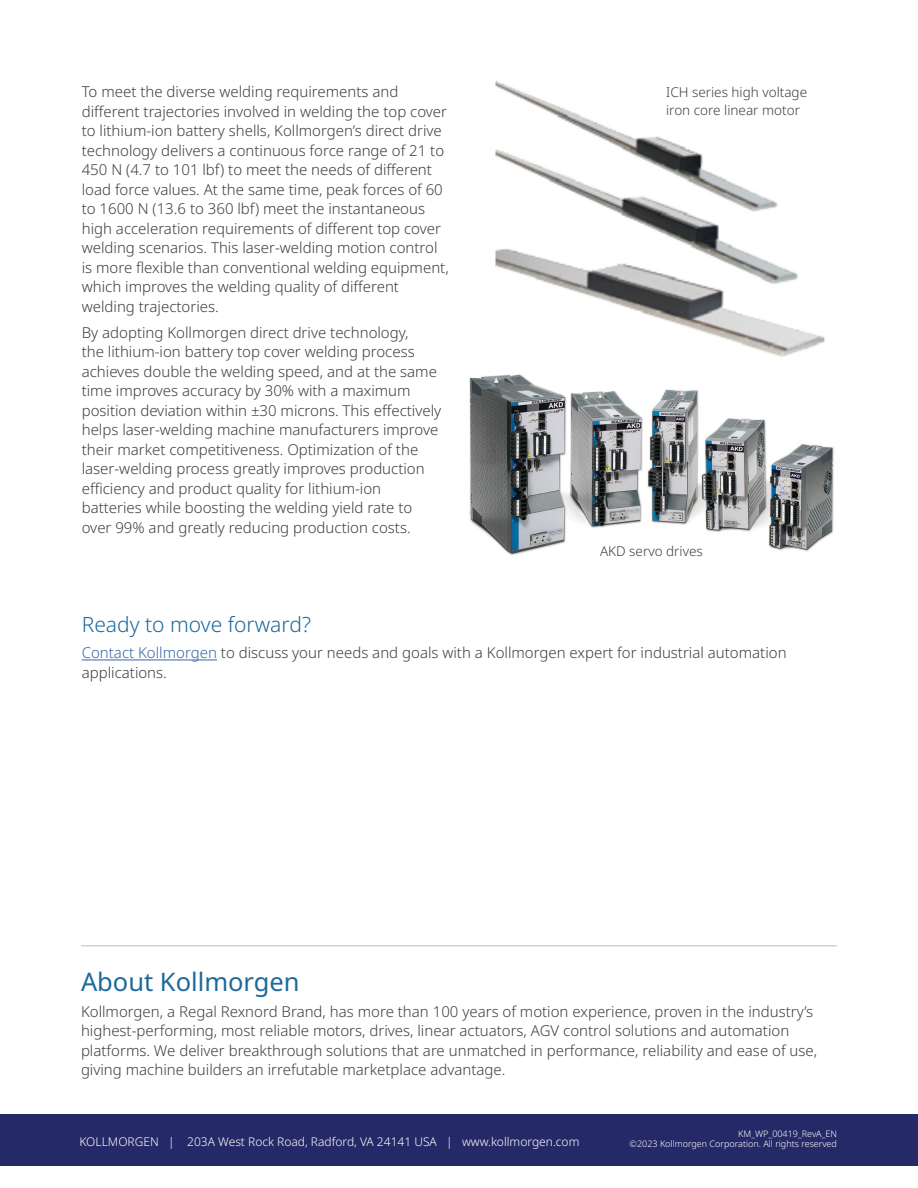
<style>
.page{position:relative;width:918px;height:1188px;background:#fff}
.page>*{position:absolute;margin:0;border:0;box-sizing:border-box;transform-origin:0 0}
.t1{font:25.5px "Noto Sans";color:#1d699a}
.t2{font:300 21px "Noto Sans";color:#1d699a}
.t3{font:300 15px/19.5px "Noto Sans";color:#3e3e3f}
.t4{font:300 13.5px/18px "Noto Sans";color:#3e3e3f}
.t5{font:300 12px "Noto Sans";color:#fff}
.t6{font:300 9px/10.8px "Noto Sans";color:#fff;text-align:right}
.s1{color:#3667a4}
</style>
<div class="page">
<div style="left:0;top:1114px;width:918px;height:52px;background:#262967"></div>
<hr style="left:81px;top:945px;width:756px;height:1px;background:#d1d2d4">
<img style="left:469px;top:374px;width:365px;height:181px">
<hr style="left:82px;top:660px;width:135px;height:1px;background:#3667a4">
<img style="left:495px;top:80px;width:330px;height:277px">
<p class="t3" style="left:82px;top:82px;width:369px">To meet the diverse welding requirements and different trajectories involved in welding the top cover to lithium-ion battery shells, Kollmorgen’s direct drive technology delivers a continuous force range of 21 to 450 N (4.7 to 101 lbf) to meet the needs of different load force values. At the same time, peak forces of 60 to 1600 N (13.6 to 360 lbf) meet the instantaneous high acceleration requirements of different top cover welding scenarios. This laser-welding motion control is more flexible than conventional welding equipment, which improves the welding quality of different welding trajectories.</p>
<p class="t3" style="left:82px;top:323px;width:361px">By adopting Kollmorgen direct drive technology,<br>the lithium-ion battery top cover welding process achieves double the welding speed, and at the same time improves accuracy by 30% with a maximum position deviation within ±30 microns. This effectively helps laser-welding machine manufacturers improve their market competitiveness. Optimization of the laser-welding process greatly improves production efficiency and product quality for lithium-ion batteries while boosting the welding yield rate to over 99% and greatly reducing production costs.</p>
<p class="t4" style="left:666px;top:83px;width:143px">ICH series high voltage iron core linear motor</p>
<p class="t4" style="left:600px;top:542px;width:104px">AKD servo drives</p>
<h2 class="t2" style="left:82px;top:610px;width:231px">Ready to move forward?</h2>
<p class="t3" style="left:82px;top:644px;width:706px"><span class="s1">Contact Kollmorgen</span> to discuss your needs and goals with a Kollmorgen expert for industrial automation applications.</p>
<h1 class="t1" style="left:81px;top:967px;width:220px">About Kollmorgen</h1>
<p class="t3" style="left:81px;top:1002px;width:738px">Kollmorgen, a Regal Rexnord Brand, has more than 100 years of motion experience, proven in the industry’s highest-performing, most reliable motors, drives, linear actuators, AGV control solutions and automation platforms. We deliver breakthrough solutions that are unmatched in performance, reliability and ease of use, giving machine builders an irrefutable marketplace advantage.</p>
<p class="t5" style="left:80px;top:1133px;width:501px">KOLLMORGEN | 203A West Rock Road, Radford, VA 24141 USA | www.kollmorgen.com</p>
<p class="t6" style="left:630px;top:1128px;width:209px">KM_WP_00419_RevA_EN<br>©2023 Kollmorgen Corporation. All rights reserved</p>
</div>
